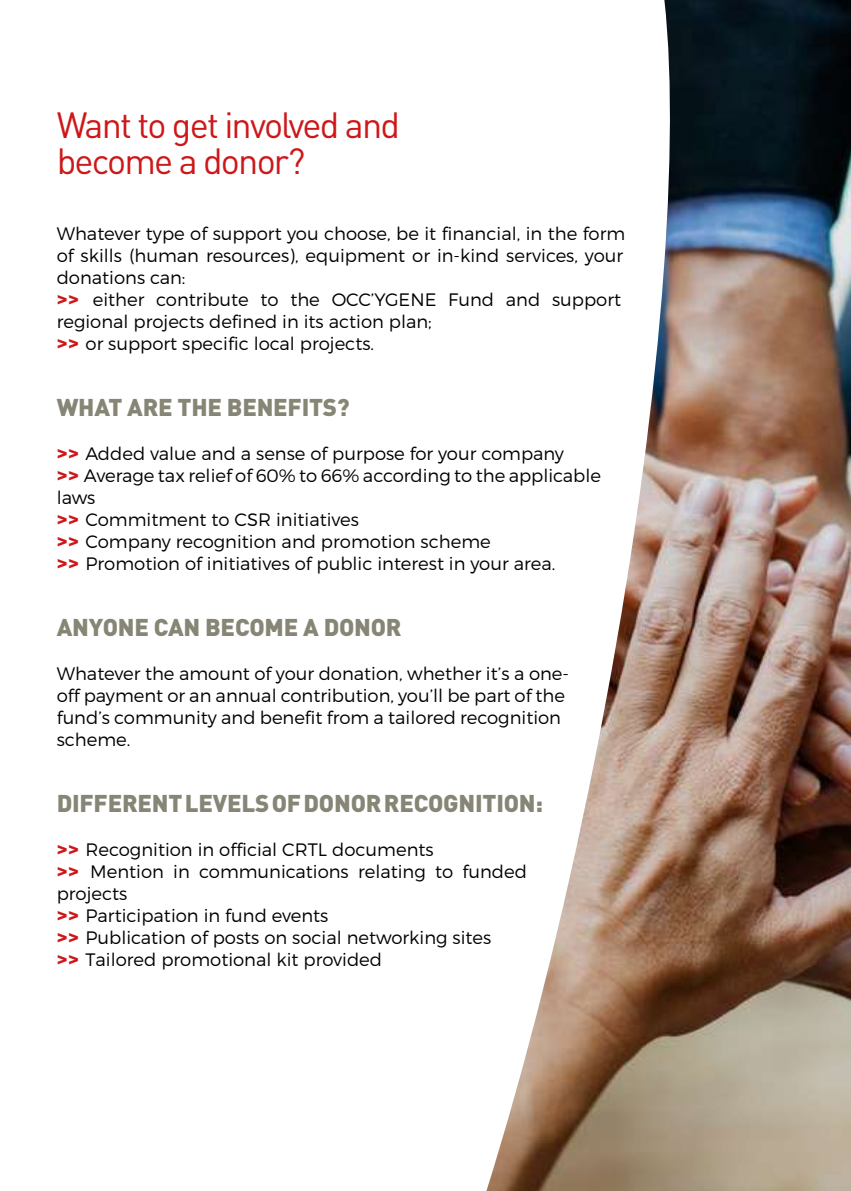
<style>
.page{position:relative;width:851px;height:1191px;background:#fff}
.page>*{position:absolute;margin:0;border:0;box-sizing:border-box;transform-origin:0 0}
.t1{font:36px/36px "DINOT";letter-spacing:-.05em;color:#cd1719}
.t2{font:900 24px "DIN";letter-spacing:-.01em;color:#878575}
.t3{font:300 18px/22px "Montserrat";color:#000}
.s1{font-weight:800;color:#cd1719}
</style>
<div class="page">
<img style="left:486px;top:0;width:364px;height:1191px">
<h1 class="t1" style="left:57px;top:106px;width:345px">Want to get involved and become a donor?</h1>
<p class="t3" style="left:57px;top:222px;width:570px">Whatever type of support you choose, be it financial, in the form of skills (human resources), equipment or in-kind services, your donations can:<br><span class="s1">&gt;&gt;</span> either contribute to the OCC’YGENE Fund and support regional projects defined in its action plan;<br><span class="s1">&gt;&gt;</span> or support specific local projects.</p>
<h2 class="t2" style="left:57px;top:391px;width:294px">WHAT ARE THE BENEFITS?</h2>
<p class="t3" style="left:57px;top:442px;width:545px"><span class="s1">&gt;&gt;</span> Added value and a sense of purpose for your company<br><span class="s1">&gt;&gt;</span> Average tax relief of 60% to 66% according to the applicable laws<br><span class="s1">&gt;&gt;</span> Commitment to CSR initiatives<br><span class="s1">&gt;&gt;</span> Company recognition and promotion scheme<br><span class="s1">&gt;&gt;</span> Promotion of initiatives of public interest in your area.</p>
<h2 class="t2" style="left:57px;top:611px;width:346px">ANYONE CAN BECOME A DONOR</h2>
<p class="t3" style="left:57px;top:662px;width:513px">Whatever the amount of your donation, whether it’s a one&shy;off payment or an annual contribution, you’ll be part of the fund’s community and benefit from a tailored recognition scheme.</p>
<h2 class="t2" style="left:57px;top:787px;width:487px">DIFFERENT LEVELS OF DONOR RECOGNITION:</h2>
<p class="t3" style="left:57px;top:838px;width:471px"><span class="s1">&gt;&gt;</span> Recognition in official CRTL documents<br><span class="s1">&gt;&gt;</span> Mention in communications relating to funded projects<br><span class="s1">&gt;&gt;</span> Participation in fund events<br><span class="s1">&gt;&gt;</span> Publication of posts on social networking sites<br><span class="s1">&gt;&gt;</span> Tailored promotional kit provided</p>
</div>
